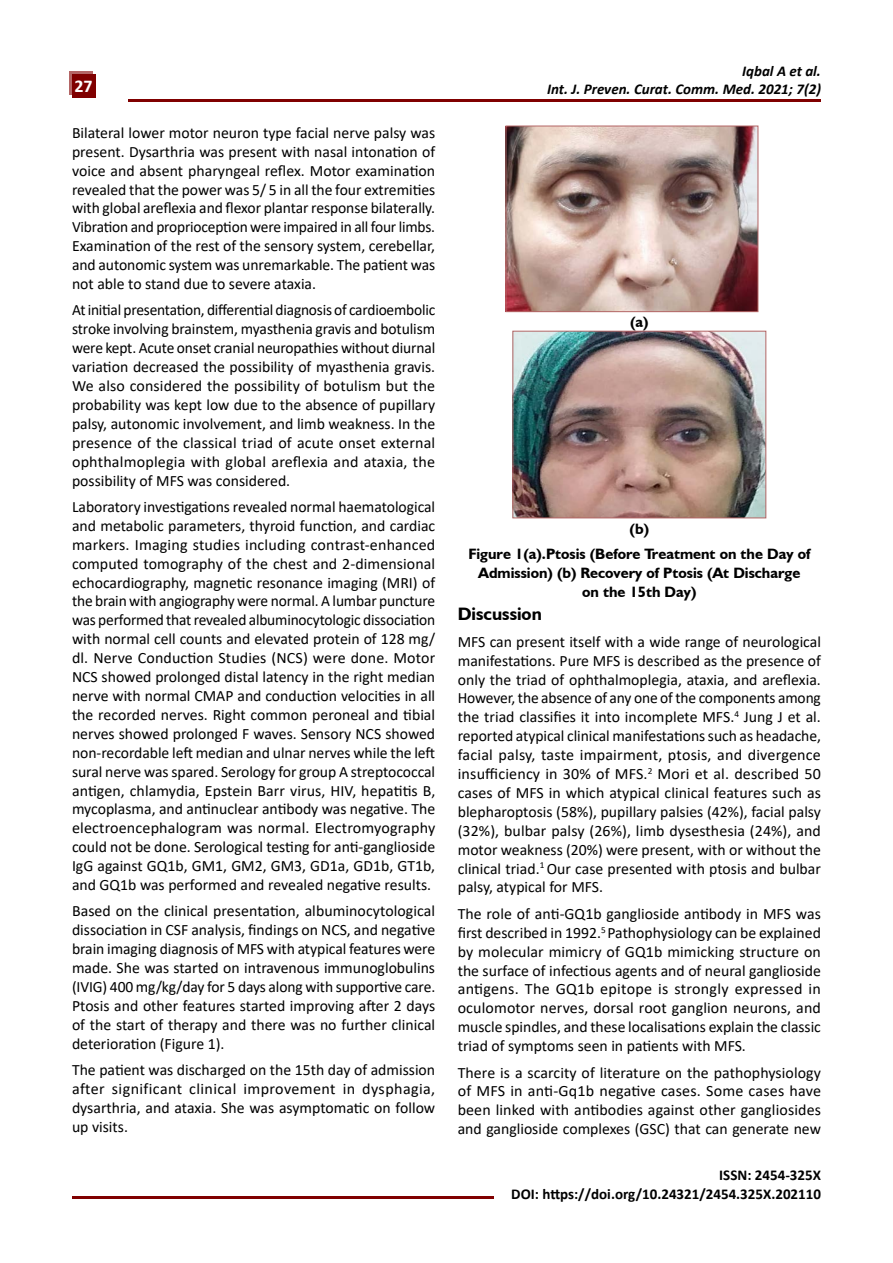
<style>
.page{position:relative;width:893px;height:1263px;background:#fff}
.page>*{position:absolute;margin:0;border:0;box-sizing:border-box;transform-origin:0 0}
.t1{font:700 18px "Humanist 521 BT";color:#000}
.t2{font:700 18px "Calibri";color:#fff}
.t3{font:15.75px/18.9px "Calibri";color:#000;text-align:justify}
.t4{font:700 15px/25.3px "Humanist 521 BT";color:#000;text-align:center}
.t5{font:700 15px/18.9px "Calibri";color:#000;text-align:right}
.t6{font:italic 700 15px/18px "Calibri";color:#000;text-align:right}
</style>
<div class="page">
<div style="left:69px;top:71px;width:23px;height:23px;background:#b46666"></div>
<div style="left:72px;top:74px;width:23px;height:23px;background:#800000"></div>
<hr style="left:128px;top:100px;width:693px;height:2px;background:#800000">
<hr style="left:72px;top:1196px;width:421px;height:2px;background:#800000">
<img style="left:508px;top:128px;width:248px;height:182px">
<div style="left:506px;top:126px;width:252px;height:186px;border:1px solid #b46666"></div>
<img style="left:515px;top:333px;width:249px;height:183px">
<div style="left:513px;top:331px;width:253px;height:187px;border:1px solid #b46666"></div>
<p class="t2" style="left:74px;top:74px;width:20px">27</p>
<p class="t3" style="left:72px;top:123px;width:365px">Bilateral lower motor neuron type facial nerve palsy was present. Dysarthria was present with nasal intonation of voice and absent pharyngeal reflex. Motor examination revealed that the power was 5/ 5 in all the four extremities with global areflexia and flexor plantar response bilaterally.<br>Vibration and proprioception were impaired in all four limbs.<br>Examination of the rest of the sensory system, cerebellar, and autonomic system was unremarkable. The patient was not able to stand due to severe ataxia.</p>
<p class="t3" style="left:72px;top:300px;width:365px">At initial presentation, differential diagnosis of cardioembolic stroke involving brainstem, myasthenia gravis and botulism were kept. Acute onset cranial neuropathies without diurnal variation decreased the possibility of myasthenia gravis.<br>We also considered the possibility of botulism but the probability was kept low due to the absence of pupillary palsy, autonomic involvement, and limb weakness. In the presence of the classical triad of acute onset external ophthalmoplegia with global areflexia and ataxia, the possibility of MFS was considered.</p>
<p class="t3" style="left:72px;top:497px;width:365px">Laboratory investigations revealed normal haematological and metabolic parameters, thyroid function, and cardiac markers. Imaging studies including contrast-enhanced computed tomography of the chest and 2-dimensional echocardiography, magnetic resonance imaging (MRI) of the brain with angiography were normal. A lumbar puncture was performed that revealed albuminocytologic dissociation with normal cell counts and elevated protein of 128 mg/ dl. Nerve Conduction Studies (NCS) were done. Motor NCS showed prolonged distal latency in the right median nerve with normal CMAP and conduction velocities in all the recorded nerves. Right common peroneal and tibial nerves showed prolonged F waves. Sensory NCS showed non-recordable left median and ulnar nerves while the left sural nerve was spared. Serology for group A streptococcal antigen, chlamydia, Epstein Barr virus, HIV, hepatitis B, mycoplasma, and antinuclear antibody was negative. The electroencephalogram was normal. Electromyography could not be done. Serological testing for anti-ganglioside IgG against GQ1b, GM1, GM2, GM3, GD1a, GD1b, GT1b, and GQ1b was performed and revealed negative results.</p>
<p class="t3" style="left:72px;top:901px;width:365px">Based on the clinical presentation, albuminocytological dissociation in CSF analysis, findings on NCS, and negative brain imaging diagnosis of MFS with atypical features were made. She was started on intravenous immunoglobulins (IVIG) 400 mg/kg/day for 5 days along with supportive care.<br>Ptosis and other features started improving after 2 days of the start of therapy and there was no further clinical deterioration (Figure 1).</p>
<p class="t3" style="left:72px;top:1060px;width:365px">The patient was discharged on the 15th day of admission after significant clinical improvement in dysphagia, dysarthria, and ataxia. She was asymptomatic on follow up visits.</p>
<p class="t6" style="left:547px;top:61px;width:275px">Iqbal A et al.<br>Int. J. Preven. Curat. Comm. Med. 2021; 7(2)</p>
<p class="t4" style="left:630px;top:309px;width:20px">(a)</p>
<p class="t4" style="left:468px;top:515px;width:343px">(b)<br>Figure 1(a).Ptosis (Before Treatment on the Day of</p>
<p class="t4" style="left:478px;top:563px;width:324px;line-height:18.9px">Admission) (b) Recovery of Ptosis (At Discharge on the 15th Day)</p>
<p class="t1" style="left:458px;top:603px;width:86px">Discussion</p>
<p class="t3" style="left:458px;top:632px;width:365px">MFS can present itself with a wide range of neurological manifestations. Pure MFS is described as the presence of only the triad of ophthalmoplegia, ataxia, and areflexia.<br>However, the absence of any one of the components among the triad classifies it into incomplete MFS.<sup>4</sup> Jung J et al. reported atypical clinical manifestations such as headache, facial palsy, taste impairment, ptosis, and divergence insufficiency in 30% of MFS.<sup>2</sup> Mori et al. described 50 cases of MFS in which atypical clinical features such as blepharoptosis (58%), pupillary palsies (42%), facial palsy (32%), bulbar palsy (26%), limb dysesthesia (24%), and motor weakness (20%) were present, with or without the clinical triad.<sup>1</sup> Our case presented with ptosis and bulbar palsy, atypical for MFS.</p>
<p class="t3" style="left:458px;top:904px;width:365px">The role of anti-GQ1b ganglioside antibody in MFS was first described in 1992.<sup>5</sup> Pathophysiology can be explained by molecular mimicry of GQ1b mimicking structure on the surface of infectious agents and of neural ganglioside antigens. The GQ1b epitope is strongly expressed in oculomotor nerves, dorsal root ganglion neurons, and muscle spindles, and these localisations explain the classic triad of symptoms seen in patients with MFS.</p>
<p class="t3" style="left:458px;top:1062px;width:365px">There is a scarcity of literature on the pathophysiology of MFS in anti-Gq1b negative cases. Some cases have been linked with antibodies against other gangliosides and ganglioside complexes (GSC) that can generate new</p>
<p class="t5" style="left:511px;top:1165px;width:311px">ISSN: 2454-325X<br>DOI: https://doi.org/10.24321/2454.325X.202110</p>
</div>
